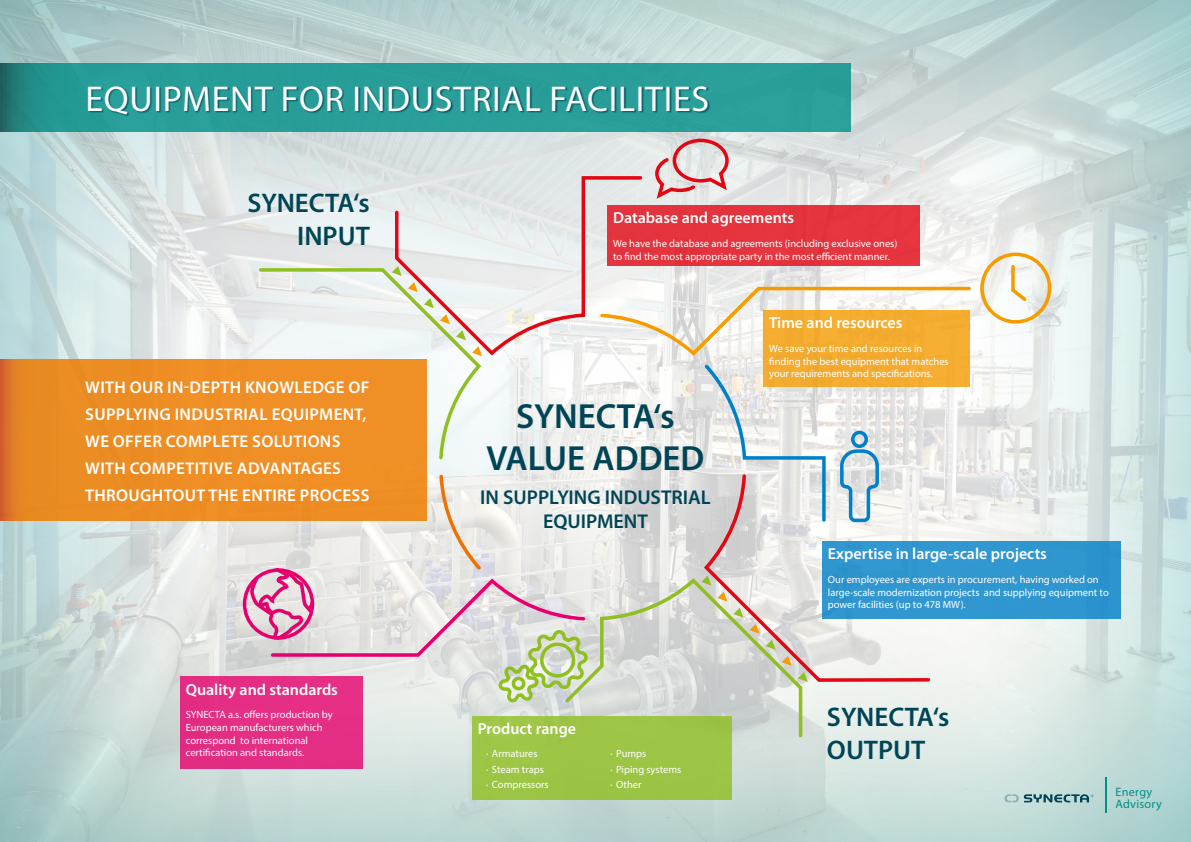
<style>
.page{position:relative;width:1191px;height:842px;background:#fff}
.page>*{position:absolute;margin:0;border:0;box-sizing:border-box;transform-origin:0 0}
.t1{font:36px "Myriad Pro";letter-spacing:.02em;color:#fff}
.t2{font:600 35px/42px "Myriad Pro";color:#004556;text-align:center}
.t3{font:600 27px/32.4px "Myriad Pro";color:#004556;text-align:right}
.t4{font:600 20px/24px "Myriad Pro";color:#004556;text-align:center}
.t5{font:600 17px "Myriad Pro";letter-spacing:.02em;color:#fff}
.t6{font:600 16px "Myriad Pro";color:#fff}
.t7{font:12.2px/11.3px "Myriad Pro";letter-spacing:.02em;color:#008f89}
.t8{font:10.5px/12.6px "Myriad Pro";color:#fff}
</style>
<div class="page">
<img style="left:0;top:0;width:1191px;height:842px">
<svg style="left:0;top:63px;width:850px;height:69px;background:#279b96"></svg>
<div style="left:88px;top:86px;width:622px;height:31px;background:#004556;opacity:.75"></div>
<svg style="left:653px;top:137px;width:77px;height:65px;background:#e3c0c2"></svg>
<div style="left:243px;top:568px;width:71px;height:72px;border:4px solid #e6006d;border-radius:50%"></div>
<div style="left:980px;top:253px;width:71px;height:71px;border:4px solid #f59c00;border-radius:50%"></div>
<svg style="left:1009px;top:263px;width:20px;height:41px"></svg>
<svg style="left:257px;top:266px;width:136px;height:16px"></svg>
<svg style="left:393px;top:174px;width:251px;height:108px;background:#e6e2e3"></svg>
<svg style="left:392px;top:266px;width:10px;height:10px"></svg>
<svg style="left:248px;top:282px;width:724px;height:457px"></svg>
<div style="left:607px;top:206px;width:312px;height:60px;background:#e4343e"></div>
<div style="left:763px;top:311px;width:206px;height:76px;background:#f3ac2f"></div>
<div style="left:822px;top:542px;width:299px;height:77px;background:#3197d0"></div>
<div style="left:180px;top:677px;width:182px;height:92px;background:#e42e84"></div>
<div style="left:472px;top:716px;width:260px;height:83px;background:#9cc546"></div>
<svg style="left:1004px;top:794px;width:89px;height:9px"></svg>
<hr style="left:1105px;top:778px;width:1px;height:35px;background:#008f89">
<div style="left:0;top:359px;width:426px;height:162px;background:#ee8e24"></div>
<h1 class="t1" style="left:85px;top:77px;width:625px">EQUIPMENT FOR INDUSTRIAL FACILITIES</h1>
<h3 class="t3" style="left:247px;top:186px;width:124px">SYNECTA‘S<br>INPUT</h3>
<h3 class="t5" style="left:85px;top:376px;width:57px">WITH OUR</h3>
<h3 class="t5" style="left:167px;top:376px;width:33px">IN-DEPT</h3>
<h3 class="t5" style="left:230px;top:376px;width:38px">H KNOWLEDGE</h3>
<h3 class="t5" style="left:348px;top:376px;width:22px">OF</h3>
<h3 class="t5" style="left:85px;top:403px;width:11px">SUPPLYING</h3>
<h3 class="t5" style="left:175px;top:403px;width:11px">INDUSTRIAL</h3>
<h3 class="t5" style="left:272px;top:403px;width:12px">EQUIPMENT</h3>
<h3 class="t5" style="left:362px;top:403px;width:6px">,</h3>
<h3 class="t5" style="left:85px;top:430px;width:92px">WE OFFER COMPLETE</h3>
<h3 class="t5" style="left:252px;top:430px;width:11px">SOLUTIONS</h3>
<h3 class="t5" style="left:85px;top:457px;width:55px">WIT H COMPETITIVE</h3>
<h3 class="t5" style="left:237px;top:457px;width:12px">ADVANTAGES</h3>
<h3 class="t5" style="left:85px;top:484px;width:33px">THROUG</h3>
<h3 class="t5" style="left:152px;top:484px;width:24px">HTOUT</h3>
<h3 class="t5" style="left:209px;top:484px;width:44px">THE ENTIRE</h3>
<h3 class="t5" style="left:300px;top:484px;width:11px">PROCESS</h3>
<h3 class="t6" style="left:613px;top:208px;width:182px">DATABASE AND AGREEMENTS</h3>
<p class="t8" style="left:613px;top:237px;width:286px">We have the database and agreements (including exclusive ones) to find the most appropriate party in the most efficient manner.</p>
<h2 class="t2" style="left:486px;top:394px;width:220px">SYNECTA‘S<br>VALUE ADDED</h2>
<h3 class="t4" style="left:480px;top:485px;width:232px">IN SUPPLYING INDUSTRIAL<br>EQUIPMENT</h3>
<h3 class="t6" style="left:769px;top:313px;width:135px">TIME AND RESOURCES</h3>
<p class="t8" style="left:769px;top:342px;width:181px">We save your time and resources in finding the best equipment that matches your requirements and specifications.</p>
<h3 class="t6" style="left:828px;top:544px;width:220px">EXPERTISE IN LARGE-SCALE PROJECTS</h3>
<p class="t8" style="left:828px;top:573px;width:282px">Our employees are experts in procurement, having worked on large-scale modernization projects and supplying equipment to power facilities (up to 478 MW).</p>
<h3 class="t6" style="left:186px;top:679px;width:154px">QUALITY AND STANDARDS</h3>
<p class="t8" style="left:186px;top:708px;width:149px">SYNECTA a.s. offers production by<br>European manufacturers which correspond to international certification and standards.</p>
<h3 class="t6" style="left:478px;top:718px;width:100px">PRODUCT RANGE</h3>
<p class="t8" style="left:486px;top:746px;width:64px;line-height:15.4px">· Armatures<br>· Steam traps<br>· Compressors</p>
<p class="t8" style="left:610px;top:746px;width:72px;line-height:15.4px">· Pumps<br>· Piping systems · Other</p>
<h3 class="t3" style="left:827px;top:700px;width:124px;text-align:left">SYNECTA‘S<br>OUTPUT</h3>
<p class="t7" style="left:1115px;top:786px;width:48px">Energy<br>Advisory</p>
</div>
